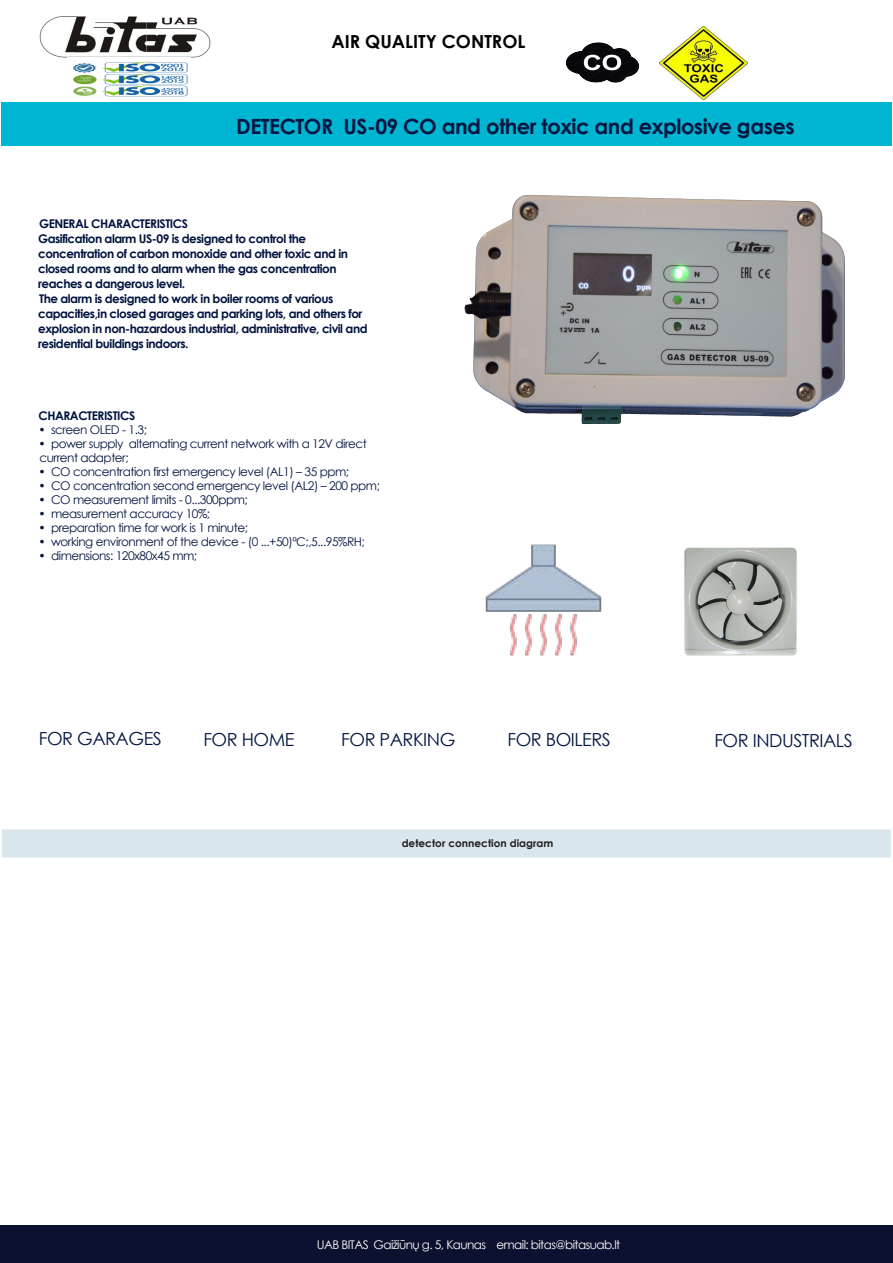
<style>
.page{position:relative;width:893px;height:1263px;background:#fff}
.page>*{position:absolute;margin:0;border:0;box-sizing:border-box;transform-origin:0 0}
.t1{font:700 21px "Century Gothic";letter-spacing:-.025em;color:#001541}
.t2{font:18px "Century Gothic";letter-spacing:-.025em;color:#001541}
.t3{font:700 18px "Century Gothic";color:#000}
.t4{font:700 12px/15px "Century Gothic";letter-spacing:-.04em;color:#001340}
.t5{font:12px/14px "Century Gothic";letter-spacing:-.04em;color:#001340}
.t6{font:12px "Century Gothic";letter-spacing:-.05em;color:#fff}
.t7{font:700 10.5px "Century Gothic";color:#221e1f}
</style>
<div class="page">
<div style="left:0;top:1226px;width:893px;height:37px;background:#0c112f"></div>
<div style="left:1px;top:102px;width:891px;height:44px;background:#00b5d1"></div>
<div style="left:2px;top:829px;width:889px;height:28px;background:#d9e6ec"></div>
<img style="left:40px;top:16px;width:170px;height:41px">
<img style="left:72px;top:61px;width:116px;height:36px">
<img style="left:485px;top:544px;width:117px;height:112px">
<img style="left:565px;top:42px;width:75px;height:41px">
<img style="left:660px;top:26px;width:87px;height:74px">
<img style="left:464px;top:194px;width:381px;height:230px">
<img style="left:684px;top:547px;width:113px;height:109px">
<h2 class="t3" style="left:331px;top:28px;width:196px">AIR QUALITY CONTROL</h2>
<h1 class="t1" style="left:236px;top:111px;width:560px">DETECTOR US-09 CO and other toxic and explosive gases</h1>
<p class="t4" style="left:38px;top:216px;width:331px">GENERAL CHARACTERISTICS<br>Gasification alarm US-09 is designed to control the concentration of carbon monoxide and other toxic and in closed rooms and to alarm when the gas concentration reaches a dangerous level.<br>The alarm is designed to work in boiler rooms of various capacities,in closed garages and parking lots, and others for explosion in non-hazardous industrial, administrative, civil and residential buildings indoors.</p>
<p class="t4" style="left:39px;top:408px;width:98px">CHARACTERISTICS</p>
<p class="t5" style="left:39px;top:422px;width:110px">• screen OLED - 1.3;</p>
<p class="t5" style="left:39px;top:436px;width:330px">• power supply alternating current network with a 12V direct current adapter;</p>
<p class="t5" style="left:39px;top:465px;width:312px">• CO concentration first emergency level (AL1) – 35 ppm;</p>
<p class="t5" style="left:39px;top:479px;width:343px">• CO concentration second emergency level (AL2) – 200 ppm;</p>
<p class="t5" style="left:39px;top:493px;width:211px">• CO measurement limits - 0...300ppm;</p>
<p class="t5" style="left:39px;top:507px;width:173px">• measurement accuracy 10%;</p>
<p class="t5" style="left:39px;top:521px;width:211px">• preparation time for work is 1 minute;</p>
<p class="t5" style="left:39px;top:535px;width:328px">• working environment of the device - (0 ...+50)ºC;,5...95%RH;</p>
<p class="t5" style="left:39px;top:549px;width:160px">• dimensions: 120x80x45 mm;</p>
<h2 class="t2" style="left:39px;top:726px;width:125px">FOR GARAGES</h2>
<h2 class="t2" style="left:203px;top:727px;width:93px">FOR HOME</h2>
<h2 class="t2" style="left:341px;top:727px;width:116px">FOR PARKING</h2>
<h2 class="t2" style="left:507px;top:727px;width:105px">FOR BOILERS</h2>
<h2 class="t2" style="left:714px;top:728px;width:140px">FOR INDUSTRIALS</h2>
<p class="t7" style="left:402px;top:835px;width:153px">detector connection diagram</p>
<p class="t6" style="left:317px;top:1236px;width:305px">UAB BITAS Gaižiūnų g. 5, Kaunas email: bitas@bitasuab.lt</p>
</div>
